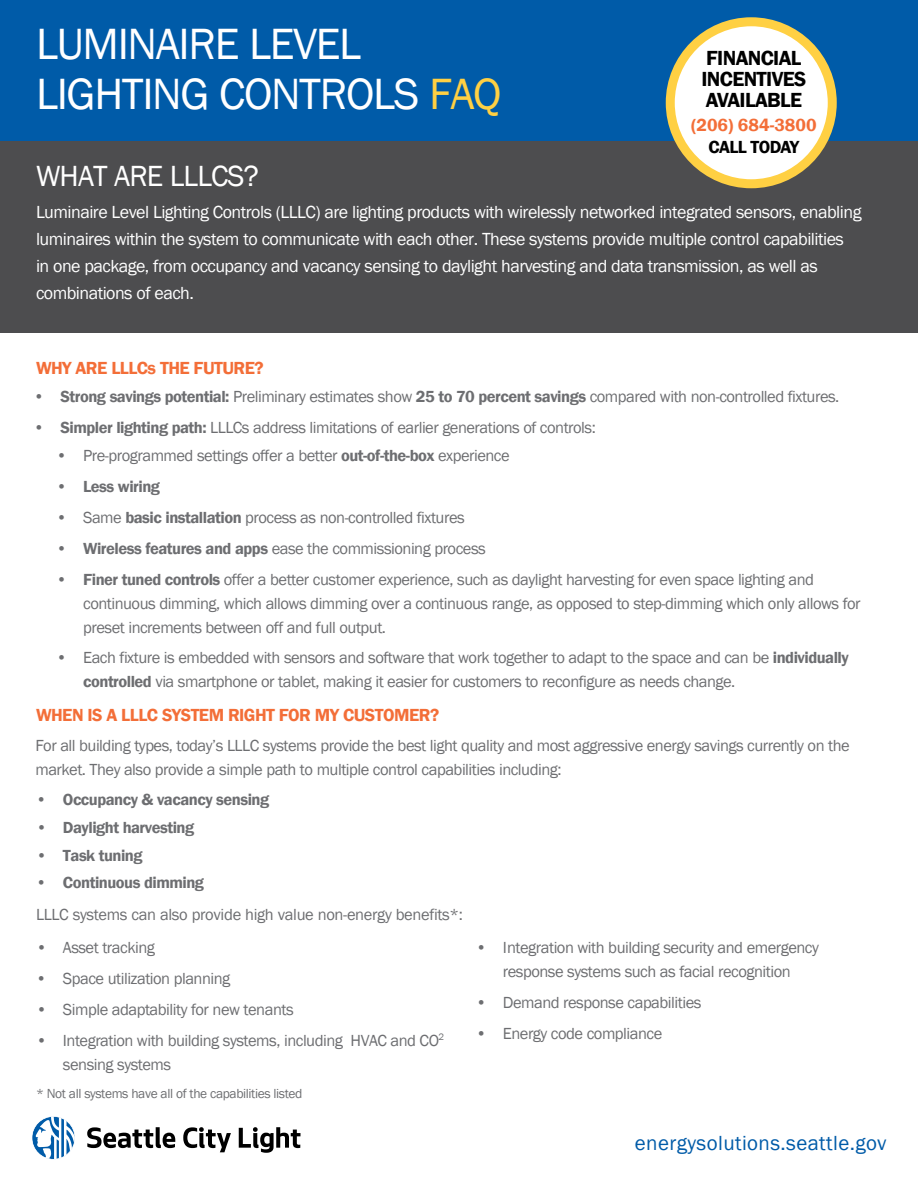
<style>
.page{position:relative;width:918px;height:1188px;background:#fff}
.page>*{position:absolute;margin:0;border:0;box-sizing:border-box;transform-origin:0 0}
.t1{font:45px/51px "Franklin Gothic";letter-spacing:-.03em;color:#fff}
.t2{font:30px "Franklin Gothic";letter-spacing:-.03em;color:#fff}
.t3{font:600 21px/21px "Franklin Gothic";letter-spacing:-.03em;color:#000}
.t4{font:21px "Franklin Gothic";letter-spacing:.02em;color:#005ba8}
.t5{font:18px/27px "Franklin Gothic";letter-spacing:-.03em;color:#fff}
.t6{font:600 18px "Franklin Gothic";letter-spacing:-.03em;color:#f36e38}
.t7{font:600 18px "Franklin Gothic";color:#f36e38}
.t8{font:600 18px "Franklin Gothic";letter-spacing:-.03em;color:#000}
.t9{font:16.5px/24px "Franklin Gothic";letter-spacing:-.03em;color:#6d6e71}
.t10{font:600 16.5px "Franklin Gothic";letter-spacing:-.03em;color:#6d6e71}
.t11{font:13.5px "Franklin Gothic";letter-spacing:-.03em;color:#6d6e71}
.s1{color:#ffd043}
.s2{font-weight:600}
</style>
<div class="page">
<div style="left:0;top:140px;width:918px;height:193px;background:#4d4d4f"></div>
<div style="left:0;top:0;width:918px;height:140px;background:#005ba8"></div>
<div style="left:670px;top:22px;width:162px;height:162px;background:#fff;border-radius:50%"></div>
<div style="left:666px;top:17px;width:171px;height:171px;border:9px solid #ffd043;border-radius:50%"></div>
<svg style="left:87px;top:1127px;width:88px;height:21px"></svg>
<svg style="left:183px;top:1127px;width:48px;height:25px"></svg>
<svg style="left:239px;top:1127px;width:61px;height:26px"></svg>
<svg style="left:32px;top:1116px;width:43px;height:44px"></svg>
<h1 class="t1" style="left:36px;top:19px;width:467px">LUMINAIRE LEVEL<br>LIGHTING CONTROLS <span class="s1">FAQ</span></h1>
<h2 class="t2" style="left:36px;top:157px;width:224px">WHAT ARE LLLCS?</h2>
<p class="t3" style="left:701px;top:48px;width:106px">FINANCIAL<br>INCENTIVES<br>AVAILABLE</p>
<p class="t8" style="left:708px;top:136px;width:92px">CALL TODAY</p>
<p class="t7" style="left:691px;top:114px;width:127px">(206) 684-3800</p>
<p class="t5" style="left:36px;top:199px;width:827px">Luminaire Level Lighting Controls (LLLC) are lighting products with wirelessly networked integrated sensors, enabling luminaires within the system to communicate with each other. These systems provide multiple control capabilities in one package, from occupancy and vacancy sensing to daylight harvesting and data transmission, as well as combinations of each.</p>
<p class="t6" style="left:36px;top:357px;width:229px">WHY ARE LLLCs THE FUTURE?</p>
<p class="t9" style="left:33px;top:385px;width:807px"><span class="s2">• Strong savings potential:</span> Preliminary estimates show <span class="s2">25 to 70 percent savings</span> compared with non-controlled fixtures.</p>
<p class="t9" style="left:33px;top:416px;width:564px"><span class="s2">• Simpler lighting path:</span> LLLCs address limitations of earlier generations of controls:</p>
<p class="t9" style="left:56px;top:444px;width:455px">• Pre-programmed settings offer a better <span class="s2">out-of-the-box</span> experience</p>
<p class="t10" style="left:56px;top:477px;width:105px">• Less wiring</p>
<p class="t9" style="left:56px;top:506px;width:410px">• Same <span class="s2">basic installation</span> process as non-controlled fixtures</p>
<p class="t9" style="left:56px;top:537px;width:431px"><span class="s2">• Wireless features and apps</span> ease the commissioning process</p>
<p class="t9" style="left:83px;top:567px;width:779px;text-indent:-27px"><span class="s2">• Finer tuned controls</span> offer a better customer experience, such as daylight harvesting for even space lighting and continuous dimming, which allows dimming over a continuous range, as opposed to step-dimming which only allows for preset increments between off and full output.</p>
<p class="t9" style="left:83px;top:646px;width:767px;text-indent:-27px">• Each fixture is embedded with sensors and software that work together to adapt to the space and can be <span class="s2">individually controlled</span> via smartphone or tablet, making it easier for customers to reconfigure as needs change.</p>
<p class="t6" style="left:36px;top:704px;width:405px">WHEN IS A LLLC SYSTEM RIGHT FOR MY CUSTOMER?</p>
<p class="t9" style="left:35px;top:734px;width:816px">For all building types, today’s LLLC systems provide the best light quality and most aggressive energy savings currently on the market. They also provide a simple path to multiple control capabilities including:</p>
<p class="t10" style="left:36px;top:789px;width:235px">• Occupancy &amp; vacancy sensing</p>
<p class="t10" style="left:36px;top:817px;width:160px">• Daylight harvesting</p>
<p class="t10" style="left:36px;top:845px;width:108px">• Task tuning</p>
<p class="t10" style="left:36px;top:873px;width:170px">• Continuous dimming</p>
<p class="t9" style="left:36px;top:902px;width:429px">LLLC systems can also provide high value non-energy benefits*:</p>
<p class="t9" style="left:36px;top:936px;width:120px">• Asset tracking</p>
<p class="t9" style="left:36px;top:967px;width:196px">• Space utilization planning</p>
<p class="t9" style="left:36px;top:998px;width:259px">• Simple adaptability for new tenants</p>
<p class="t9" style="left:63px;top:1029px;width:383px;text-indent:-27px">• Integration with building systems, including HVAC and CO<sup>2 </sup>sensing systems</p>
<p class="t11" style="left:36px;top:1085px;width:268px">* Not all systems have all of the capabilities listed</p>
<p class="t9" style="left:476px;top:936px;width:345px;text-align:center">• Integration with building security and emergency response systems such as facial recognition</p>
<p class="t9" style="left:476px;top:991px;width:227px">• Demand response capabilities</p>
<p class="t9" style="left:476px;top:1022px;width:188px">• Energy code compliance</p>
<p class="t4" style="left:635px;top:1130px;width:253px">energysolutions.seattle.gov</p>
</div>
